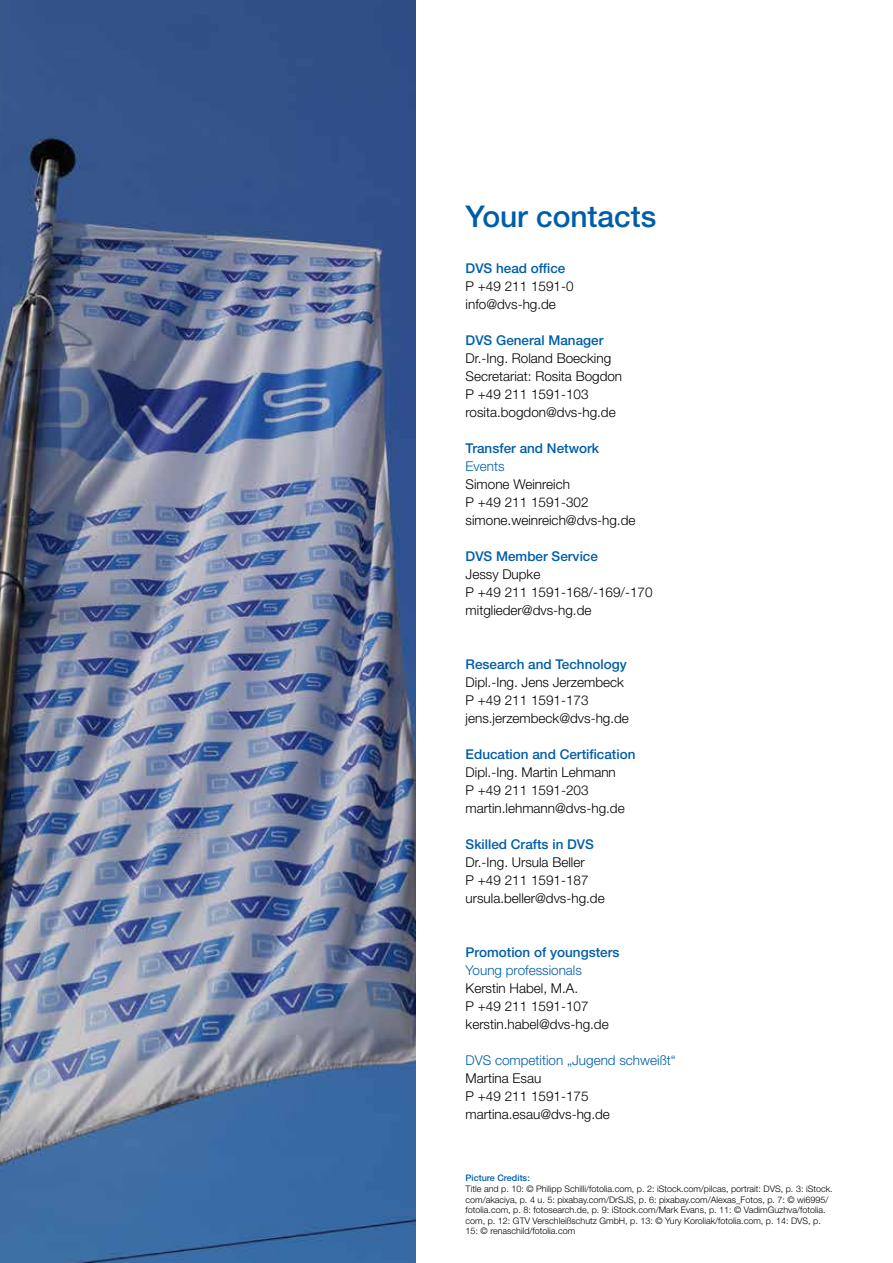
<style>
.page{position:relative;width:893px;height:1263px;background:#fff}
.page>*{position:absolute;margin:0;border:0;box-sizing:border-box;transform-origin:0 0}
.t1{font:500 30px "Helvetica Neue LT Std";letter-spacing:-.005em;color:#005da9}
.t2{font:300 13.5px/18px "Helvetica Neue LT Std";color:#000}
.t3{font:500 13.5px "Helvetica Neue LT Std";color:#005da9}
.t4{font:300 13.5px "Helvetica Neue LT Std";color:#005da9}
.t5{font:300 9px/10.5px "Helvetica Neue LT Std";color:#000}
.t6{font:500 9px "Helvetica Neue LT Std";color:#005da9}
</style>
<div class="page">
<img style="left:0;top:0;width:415px;height:1263px">
<h1 class="t1" style="left:466px;top:199px;width:192px">Your contacts</h1>
<p class="t3" style="left:466px;top:260px;width:101px">DVS head office</p>
<p class="t2" style="left:466px;top:277px;width:109px">P +49 211 1591-0 info@dvs-hg.de</p>
<p class="t3" style="left:466px;top:332px;width:139px">DVS General Manager</p>
<p class="t2" style="left:466px;top:349px;width:158px">Dr.-Ing. Roland Boecking<br>Secretariat: Rosita Bogdon<br>P +49 211 1591-103 rosita.bogdon@dvs-hg.de</p>
<p class="t3" style="left:466px;top:440px;width:135px">Transfer and Network</p>
<p class="t4" style="left:466px;top:458px;width:41px">Events</p>
<p class="t2" style="left:466px;top:475px;width:171px">Simone Weinreich<br>P +49 211 1591-302 simone.weinreich@dvs-hg.de</p>
<p class="t3" style="left:466px;top:548px;width:134px">DVS Member Service</p>
<p class="t2" style="left:466px;top:565px;width:188px">Jessy Dupke<br>P +49 211 1591-168/-169/-170 mitglieder@dvs-hg.de</p>
<p class="t3" style="left:466px;top:656px;width:163px">Research and Technology</p>
<p class="t2" style="left:466px;top:673px;width:165px">Dipl.-Ing. Jens Jerzembeck<br>P +49 211 1591-173 jens.jerzembeck@dvs-hg.de</p>
<p class="t3" style="left:466px;top:746px;width:171px">Education and Certification</p>
<p class="t2" style="left:466px;top:763px;width:161px">Dipl.-Ing. Martin Lehmann<br>P +49 211 1591-203 martin.lehmann@dvs-hg.de</p>
<p class="t3" style="left:466px;top:836px;width:130px">Skilled Crafts in DVS</p>
<p class="t2" style="left:466px;top:853px;width:141px">Dr.-Ing. Ursula Beller<br>P +49 211 1591-187 ursula.beller@dvs-hg.de</p>
<p class="t3" style="left:466px;top:944px;width:155px">Promotion of youngsters</p>
<p class="t4" style="left:466px;top:962px;width:118px">Young professionals</p>
<p class="t2" style="left:466px;top:979px;width:145px">Kerstin Habel, M.A.<br>P +49 211 1591-107 kerstin.habel@dvs-hg.de</p>
<p class="t4" style="left:466px;top:1052px;width:212px">DVS competition „Jugend schweißt“</p>
<p class="t2" style="left:466px;top:1069px;width:146px">Martina Esau<br>P +49 211 1591-175 martina.esau@dvs-hg.de</p>
<p class="t6" style="left:466px;top:1173px;width:66px">Picture Credits:</p>
<p class="t5" style="left:466px;top:1183px;width:369px">Title and p. 10: © Philipp Schilli/fotolia.com, p. 2: iStock.com/pilcas, portrait: DVS, p. 3: iStock. com/akaciya, p. 4 u. 5: pixabay.com/DrSJS, p. 6: pixabay.com/Alexas_Fotos, p. 7: © wi6995/ fotolia.com, p. 8: fotosearch.de, p. 9: iStock.com/Mark Evans, p. 11: © VadimGuzhva/fotolia. com, p. 12: GTV Verschleißschutz GmbH, p. 13: © Yury Koroliak/fotolia.com, p. 14: DVS, p.<br>15: © renaschild/fotolia.com</p>
</div>
